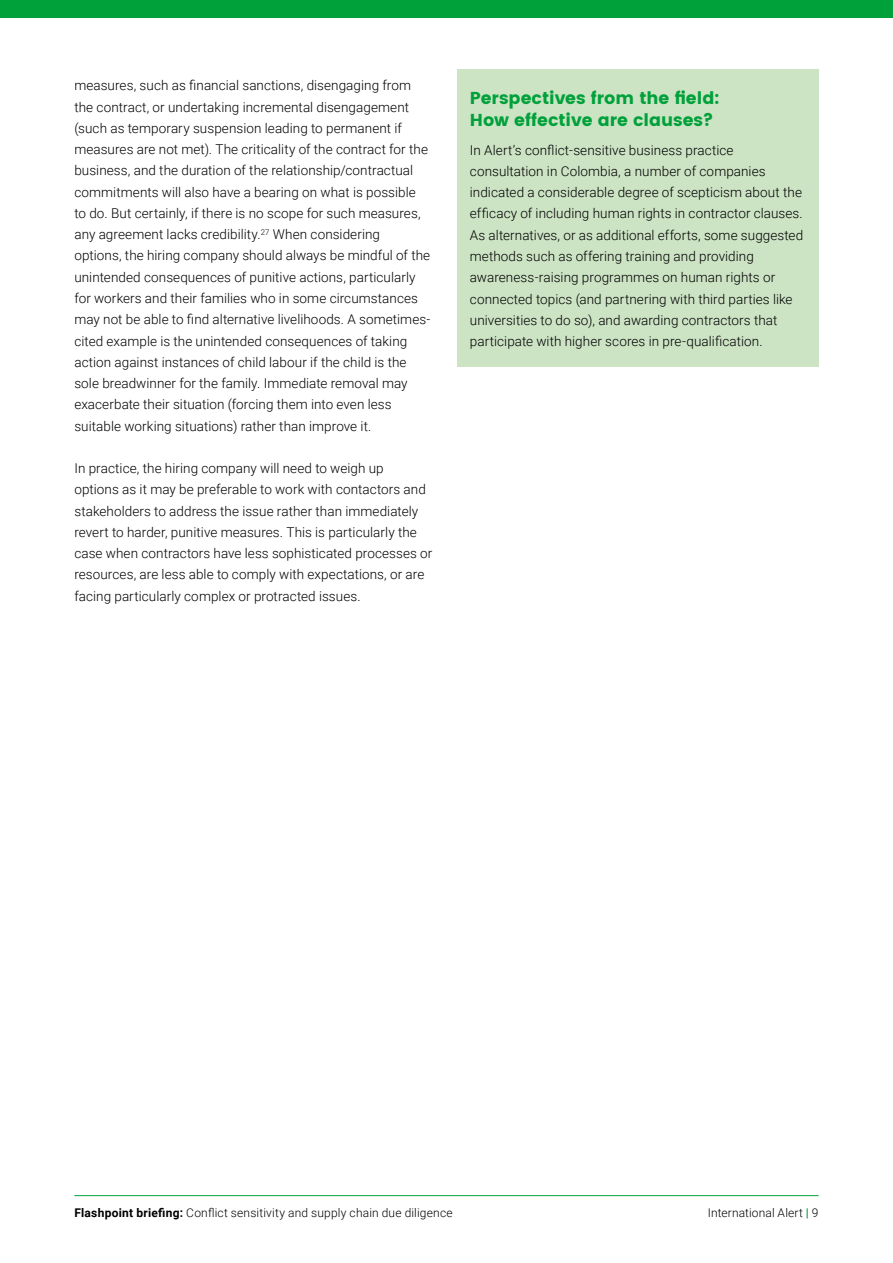
<style>
.page{position:relative;width:893px;height:1263px;background:#fff}
.page>*{position:absolute;margin:0;border:0;box-sizing:border-box;transform-origin:0 0}
.t1{font:17.25px/21.8px "Poppins";color:#00a13a}
.t2{font:300 13.5px/21.3px "Roboto";letter-spacing:.005em;color:#000}
.t3{font:300 12px "Roboto";letter-spacing:.015em;color:#000}
.s1{font-weight:700}
.s2{font-weight:700;color:#00a13a}
</style>
<div class="page">
<div style="left:457px;top:69px;width:362px;height:298px;background:#cce3c4"></div>
<div style="left:0;top:0;width:893px;height:18px;background:#00a13a"></div>
<hr style="left:74px;top:1195px;width:745px;height:1px;background:#00a13a">
<p class="t2" style="left:74px;top:74px;width:358px">measures, such as financial sanctions, disengaging from the contract, or undertaking incremental disengagement (such as temporary suspension leading to permanent if measures are not met). The criticality of the contract for the business, and the duration of the relationship/contractual commitments will also have a bearing on what is possible to do. But certainly, if there is no scope for such measures, any agreement lacks credibility.<sup>27</sup> When considering options, the hiring company should always be mindful of the unintended consequences of punitive actions, particularly for workers and their families who in some circumstances may not be able to find alternative livelihoods. A sometimes&shy;cited example is the unintended consequences of taking action against instances of child labour if the child is the sole breadwinner for the family. Immediate removal may exacerbate their situation (forcing them into even less suitable working situations) rather than improve it.</p>
<p class="t2" style="left:74px;top:457px;width:360px">In practice, the hiring company will need to weigh up<br>options as it may be preferable to work with contactors and stakeholders to address the issue rather than immediately revert to harder, punitive measures. This is particularly the case when contractors have less sophisticated processes or resources, are less able to comply with expectations, or are facing particularly complex or protracted issues.</p>
<p class="t1" style="left:470px;top:87px;width:251px">Perspectives from the field:<br>How effective are clauses?</p>
<p class="t2" style="left:470px;top:139px;width:335px">In Alert’s conflict-sensitive business practice consultation in Colombia, a number of companies indicated a considerable degree of scepticism about the efficacy of including human rights in contractor clauses.<br>As alternatives, or as additional efforts, some suggested methods such as offering training and providing awareness-raising programmes on human rights or connected topics (and partnering with third parties like universities to do so), and awarding contractors that participate with higher scores in pre-qualification.</p>
<p class="t3" style="left:74px;top:1204px;width:380px"><span class="s1">Flashpoint briefing:</span> Conflict sensitivity and supply chain due diligence</p>
<p class="t3" style="left:708px;top:1204px;width:112px">International Alert <span class="s2">|</span> 9</p>
</div>
